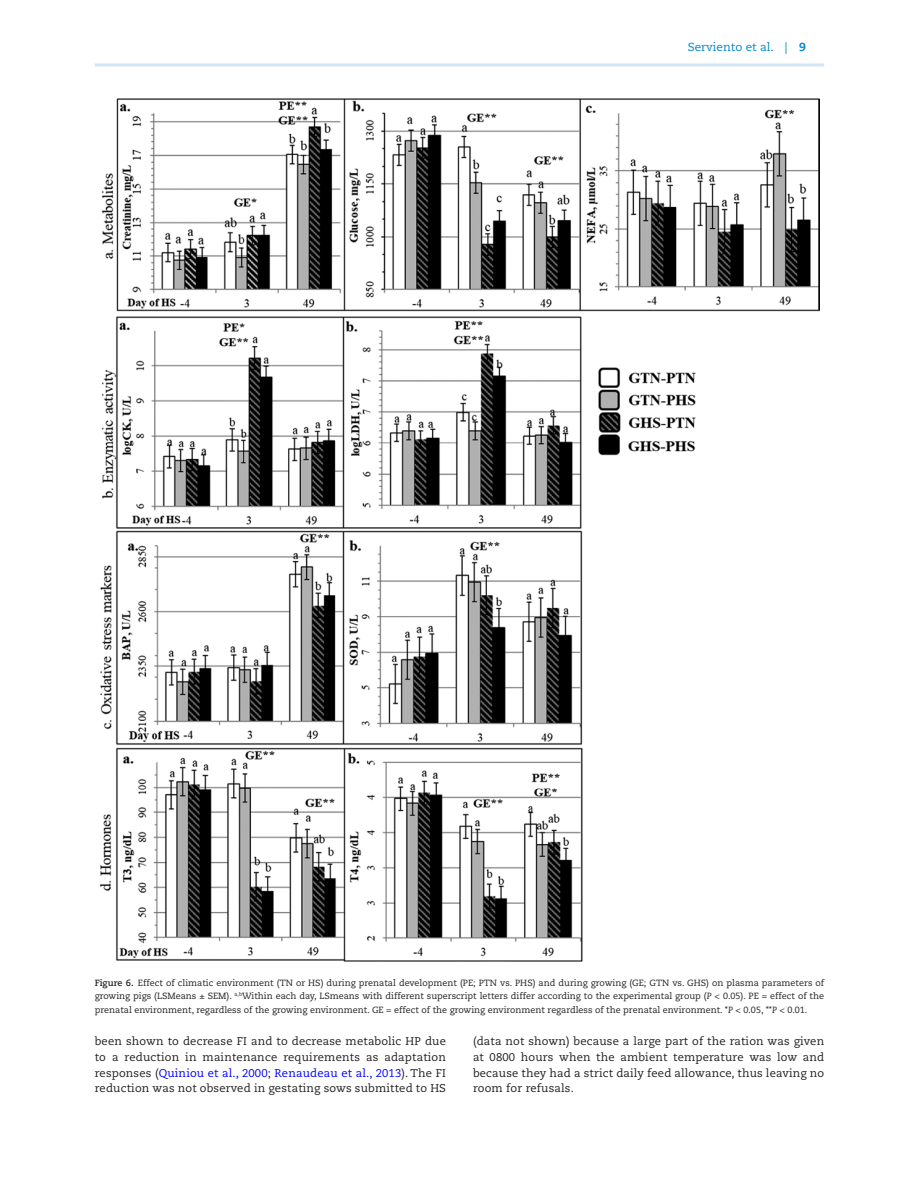
<style>
.page{position:relative;width:919px;height:1187px;background:#fff}
.page>*{position:absolute;margin:0;border:0;box-sizing:border-box;transform-origin:0 0}
.t1{font:11.7px "Caecilia LT Std";color:#0089cf}
.t2{font:11.25px/15.8px "Caecilia LT Std";letter-spacing:.015em;color:#231f20;text-align:justify}
.t3{font:9px/13.5px "Caecilia LT Std";color:#231f20;text-align:justify}
.s1{font-weight:800}
.s2{font-weight:700}
.s3{font-style:italic}
.s4{color:#00f}
</style>
<div class="page">
<hr style="left:95px;top:63px;width:729px;height:3px;background:#d4e6f6">
<img style="left:99px;top:98px;width:720px;height:863px">
<p class="t1" style="left:687px;top:41px;width:120px">Serviento et al. | <span class="s1">9</span></p>
<p class="t3" style="left:95px;top:976px;width:731px"><span class="s2">Figure 6.</span> Effect of climatic environment (TN or HS) during prenatal development (PE; PTN vs. PHS) and during growing (GE; GTN vs. GHS) on plasma parameters of growing pigs (LSMeans ± SEM). <sup>a,b</sup>Within each day, LSmeans with different superscript letters differ according to the experimental group (<span class="s3">P</span> &lt; 0.05). PE = effect of the prenatal environment, regardless of the growing environment. GE = effect of the growing environment regardless of the prenatal environment. *<span class="s3">P</span> &lt; 0.05, **<span class="s3">P</span> &lt; 0.01.</p>
<p class="t2" style="left:95px;top:1033px;width:353px">been shown to decrease FI and to decrease metabolic HP due to a reduction in maintenance requirements as adaptation responses (<span class="s4">Quiniou et al., 2000</span>; <span class="s4">Renaudeau et al., 2013</span>). The FI reduction was not observed in gestating sows submitted to HS</p>
<p class="t2" style="left:473px;top:1033px;width:353px">(data not shown) because a large part of the ration was given at 0800 hours when the ambient temperature was low and because they had a strict daily feed allowance, thus leaving no room for refusals.</p>
</div>
